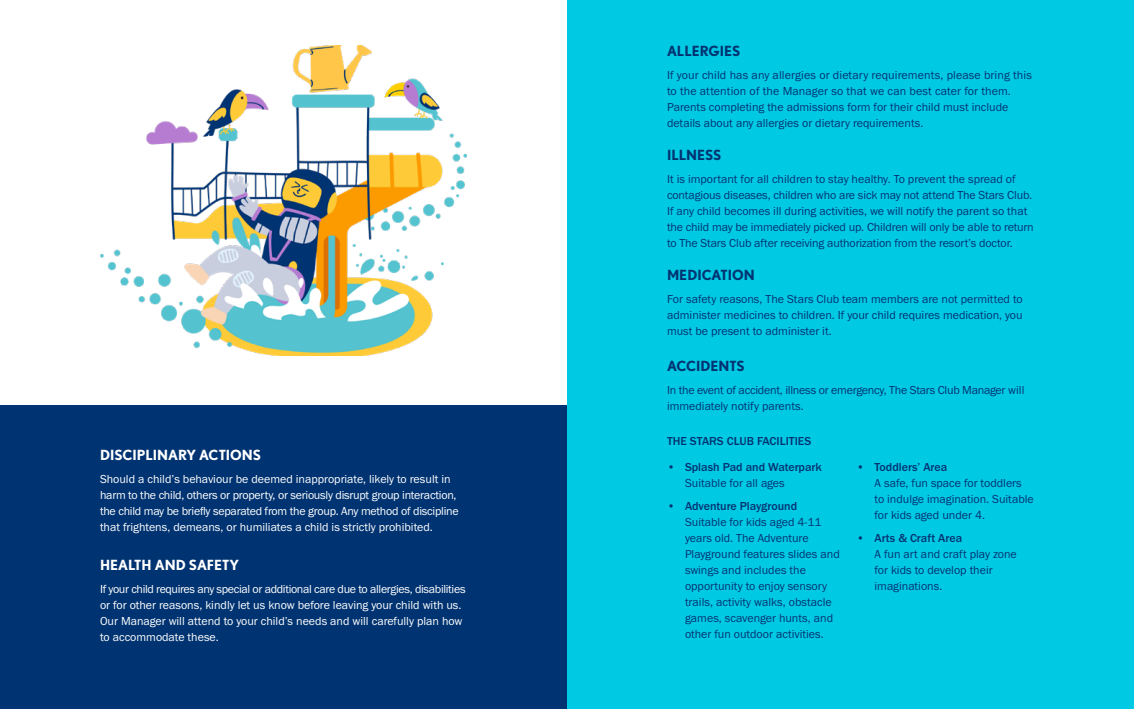
<style>
.page{position:relative;width:1134px;height:709px;background:#fff}
.page>*{position:absolute;margin:0;border:0;box-sizing:border-box;transform-origin:0 0}
.t1{font:700 14px "Nobel";color:#003371}
.t2{font:700 14px "Nobel";color:#fff}
.t3{font:12px/16px "Franklin Gothic URW Boo";color:#003371}
.t4{font:12px/16px "Franklin Gothic URW Boo";letter-spacing:-.01em;color:#fff}
.t5{font:500 12px "Franklin Gothic URW";color:#003371}
.t6{font:12px/16px "Franklin Gothic URW Boo";letter-spacing:-.02em;color:#003371}
</style>
<div class="page">
<div style="left:567px;top:0;width:567px;height:709px;background:#00c9e4"></div>
<div style="left:0;top:406px;width:567px;height:303px;background:#003371"></div>
<img style="left:100px;top:46px;width:367px;height:309px">
<p class="t2" style="left:100px;top:446px;width:163px">DISCIPLINARY ACTIONS</p>
<p class="t4" style="left:100px;top:470px;width:360px">Should a child’s behaviour be deemed inappropriate, likely to result in harm to the child, others or property, or seriously disrupt group interaction, the child may be briefly separated from the group. Any method of discipline that frightens, demeans, or humiliates a child is strictly prohibited.</p>
<p class="t2" style="left:100px;top:556px;width:141px">HEALTH AND SAFETY</p>
<p class="t4" style="left:100px;top:580px;width:367px">If your child requires any special or additional care due to allergies, disabilities or for other reasons, kindly let us know before leaving your child with us.<br>Our Manager will attend to your child’s needs and will carefully plan how to accommodate these.</p>
<p class="t1" style="left:667px;top:43px;width:75px">ALLERGIES</p>
<p class="t3" style="left:667px;top:67px;width:366px">If your child has any allergies or dietary requirements, please bring this to the attention of the Manager so that we can best cater for them.<br>Parents completing the admissions form for their child must include details about any allergies or dietary requirements.</p>
<p class="t1" style="left:667px;top:147px;width:56px">ILLNESS</p>
<p class="t3" style="left:667px;top:171px;width:368px">It is important for all children to stay healthy. To prevent the spread of contagious diseases, children who are sick may not attend The Stars Club.<br>If any child becomes ill during activities, we will notify the parent so that the child may be immediately picked up. Children will only be able to return to The Stars Club after receiving authorization from the resort’s doctor.</p>
<p class="t1" style="left:667px;top:266px;width:89px">MEDICATION</p>
<p class="t3" style="left:667px;top:290px;width:357px;text-align:justify">For safety reasons, The Stars Club team members are not permitted to administer medicines to children. If your child requires medication, you must be present to administer it.</p>
<p class="t1" style="left:667px;top:358px;width:79px">ACCIDENTS</p>
<p class="t6" style="left:667px;top:382px;width:359px">In the event of accident, illness or emergency, The Stars Club Manager will immediately notify parents.</p>
<p class="t5" style="left:667px;top:433px;width:146px">THE STARS CLUB FACILITIES</p>
<p class="t5" style="left:667px;top:459px;width:156px">• Splash Pad and Waterpark</p>
<p class="t3" style="left:685px;top:474px;width:101px">Suitable for all ages</p>
<p class="t5" style="left:667px;top:498px;width:132px">• Adventure Playground</p>
<p class="t3" style="left:685px;top:513px;width:156px">Suitable for kids aged 4-11 years old. The Adventure<br>Playground features slides and swings and includes the opportunity to enjoy sensory trails, activity walks, obstacle games, scavenger hunts, and other fun outdoor activities.</p>
<p class="t5" style="left:856px;top:459px;width:92px">• Toddlers’ Area</p>
<p class="t3" style="left:874px;top:474px;width:161px">A safe, fun space for toddlers to indulge imagination. Suitable for kids aged under 4.</p>
<p class="t5" style="left:856px;top:530px;width:107px">• Arts &amp; Craft Area</p>
<p class="t3" style="left:874px;top:545px;width:144px">A fun art and craft play zone for kids to develop their imaginations.</p>
</div>
